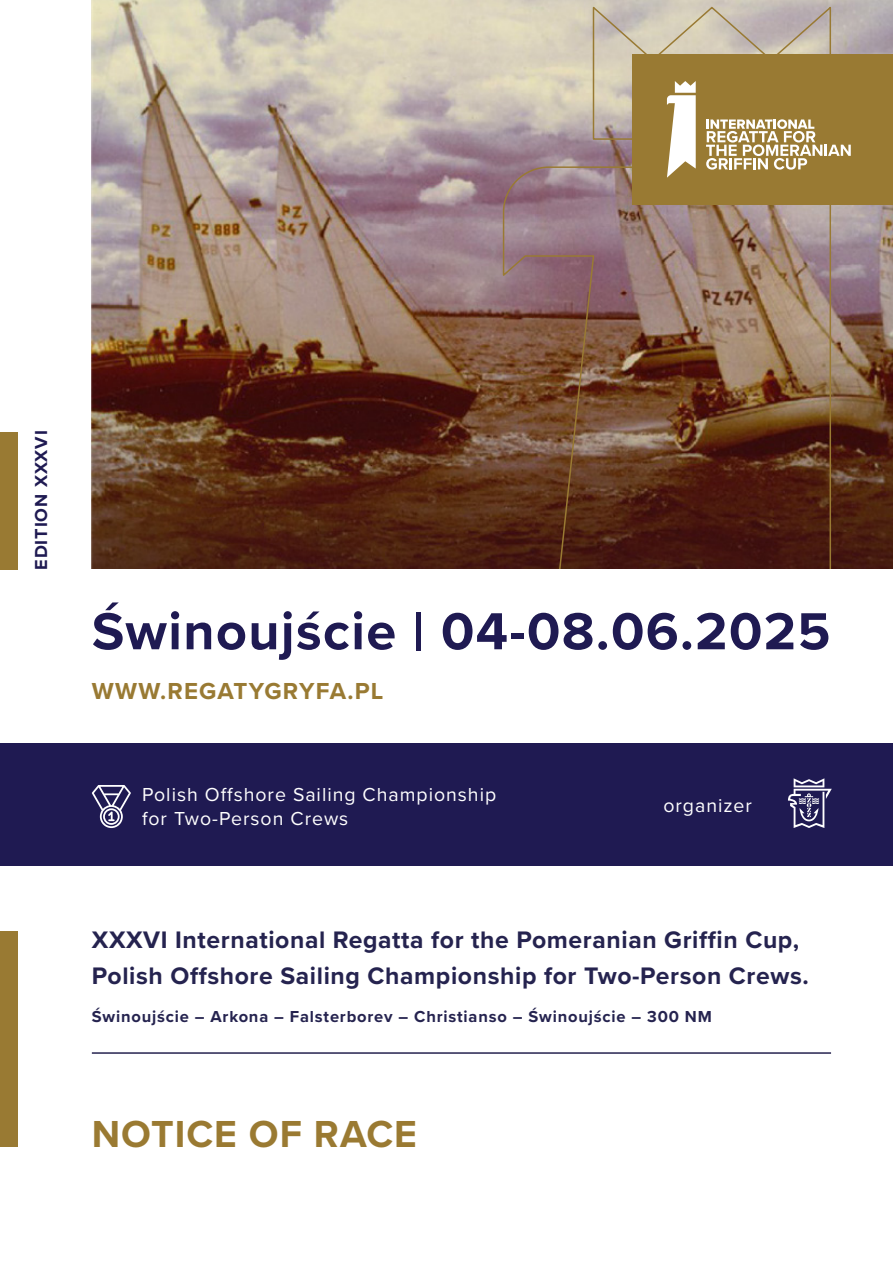
<style>
.page{position:relative;width:893px;height:1263px;background:#fff}
.page>*{position:absolute;margin:0;border:0;box-sizing:border-box;transform-origin:0 0}
.t1{font:700 54px "Proxima Nova";letter-spacing:.025em;color:#1f1a52}
.t2{font:700 39px "Proxima Nova";letter-spacing:.025em;color:#9a7a32}
.t3{font:700 24.75px/36px "Proxima Nova";letter-spacing:.025em;color:#25234f}
.t4{font:700 24px "Proxima Nova";letter-spacing:.05em;color:#997a33}
.t5{font:19.5px/23.4px "Proxima Nova";letter-spacing:.05em;color:#fff}
.t6{font:700 18px "Proxima Nova";letter-spacing:.05em;color:#1f1a52}
.t7{font:700 16.5px "Proxima Nova";letter-spacing:.05em;color:#25234f}
</style>
<div class="page">
<img style="left:92px;top:0;width:801px;height:569px">
<svg style="left:502px;top:4px;width:330px;height:565px;background:#886758"></svg>
<div style="left:0;top:743px;width:893px;height:122px;background:#1f1a52"></div>
<svg style="left:788px;top:778px;width:44px;height:50px"></svg>
<svg style="left:92px;top:785px;width:39px;height:43px"></svg>
<div style="left:633px;top:54px;width:260px;height:151px;background:#997a33"></div>
<hr style="left:92px;top:1052px;width:739px;height:2px;background:#25234f">
<svg style="left:667px;top:81px;width:29px;height:97px"></svg>
<svg style="left:706px;top:119px;width:145px;height:51px"></svg>
<div style="left:0;top:433px;width:18px;height:137px;background:#997a33"></div>
<div style="left:0;top:932px;width:18px;height:215px;background:#997a33"></div>
<p class="t6" style="left:28px;top:570px;width:141px;rotate:-90deg">EDITION XXXVI</p>
<h1 class="t1" style="left:92px;top:591px;width:740px">Świnoujście | 04-08.06.2025</h1>
<p class="t4" style="left:92px;top:673px;width:293px">WWW.REGATYGRYFA.PL</p>
<p class="t5" style="left:142px;top:782px;width:356px">Polish Offshore Sailing Championship for Two-Person Crews</p>
<p class="t5" style="left:663px;top:793px;width:90px">organizer</p>
<p class="t3" style="left:92px;top:921px;width:718px">XXXVI International Regatta for the Pomeranian Griffin Cup,<br>Polish Offshore Sailing Championship for Two-Person Crews.</p>
<p class="t7" style="left:92px;top:1004px;width:621px">Świnoujście – Arkona – Falsterborev – Christianso – Świnoujście – 300 NM</p>
<h2 class="t2" style="left:92px;top:1105px;width:326px">NOTICE OF RACE</h2>
</div>
